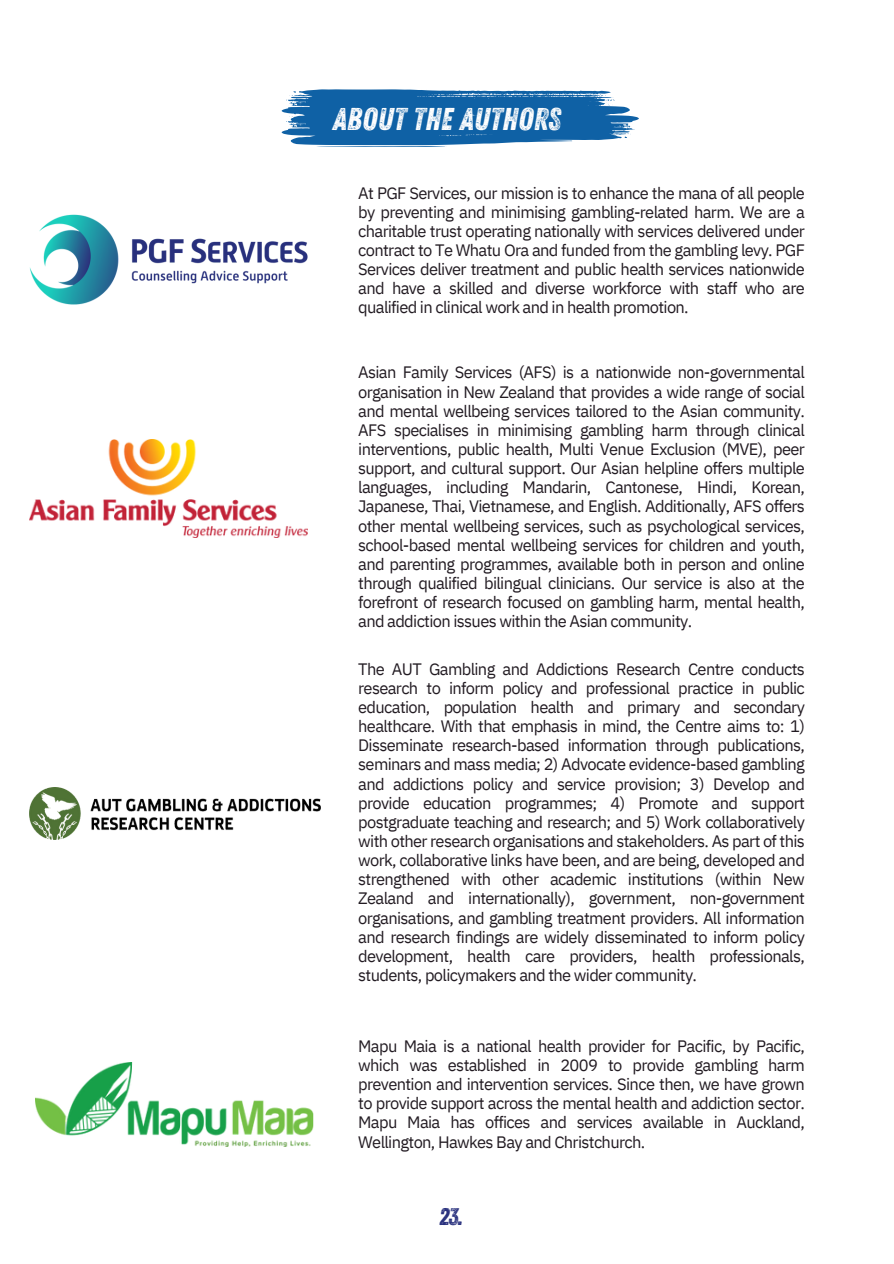
<style>
.page{position:relative;width:894px;height:1264px;background:#fff}
.page>*{position:absolute;margin:0;border:0;box-sizing:border-box;transform-origin:0 0}
.t1{font:31.5px "Zing Rust G2 Base";color:#fff}
.t2{font:24px "Zing Rust G2 Base";color:#28307d}
.t3{font:16.5px/19.2px "IBM Plex Sans";letter-spacing:-.04em;color:#221b22;text-align:justify}
</style>
<div class="page">
<img style="left:30px;top:215px;width:278px;height:90px">
<img style="left:30px;top:439px;width:278px;height:98px">
<img style="left:36px;top:1062px;width:277px;height:84px">
<img style="left:30px;top:787px;width:290px;height:52px">
<svg style="left:281px;top:89px;width:357px;height:58px;background:#397db5"></svg>
<p class="t1" style="left:333px;top:101px;width:229px">ABOUT THE AUTHORS</p>
<p class="t3" style="left:358px;top:183px;width:448px">At PGF Services, our mission is to enhance the mana of all people by preventing and minimising gambling-related harm. We are a charitable trust operating nationally with services delivered under contract to Te Whatu Ora and funded from the gambling levy. PGF Services deliver treatment and public health services nationwide and have a skilled and diverse workforce with staff who are qualified in clinical work and in health promotion.</p>
<p class="t3" style="left:358px;top:363px;width:448px">Asian Family Services (AFS) is a nationwide non-governmental organisation in New Zealand that provides a wide range of social and mental wellbeing services tailored to the Asian community.<br>AFS specialises in minimising gambling harm through clinical interventions, public health, Multi Venue Exclusion (MVE), peer support, and cultural support. Our Asian helpline offers multiple languages, including Mandarin, Cantonese, Hindi, Korean, Japanese, Thai, Vietnamese, and English. Additionally, AFS offers other mental wellbeing services, such as psychological services, school-based mental wellbeing services for children and youth, and parenting programmes, available both in person and online through qualified bilingual clinicians. Our service is also at the forefront of research focused on gambling harm, mental health, and addiction issues within the Asian community.</p>
<p class="t3" style="left:358px;top:659px;width:448px">The AUT Gambling and Addictions Research Centre conducts research to inform policy and professional practice in public education, population health and primary and secondary healthcare. With that emphasis in mind, the Centre aims to: 1)<br>Disseminate research-based information through publications, seminars and mass media; 2) Advocate evidence-based gambling and addictions policy and service provision; 3) Develop and provide education programmes; 4) Promote and support postgraduate teaching and research; and 5) Work collaboratively with other research organisations and stakeholders. As part of this work, collaborative links have been, and are being, developed and strengthened with other academic institutions (within New Zealand and internationally), government, non-government organisations, and gambling treatment providers. All information and research findings are widely disseminated to inform policy development, health care providers, health professionals, students, policymakers and the wider community.</p>
<p class="t3" style="left:358px;top:1036px;width:448px">Mapu Maia is a national health provider for Pacific, by Pacific, which was established in 2009 to provide gambling harm prevention and intervention services. Since then, we have grown to provide support across the mental health and addiction sector.<br>Mapu Maia has offices and services available in Auckland, Wellington, Hawkes Bay and Christchurch.</p>
<p class="t2" style="left:439px;top:1202px;width:25px">23.</p>
</div>
